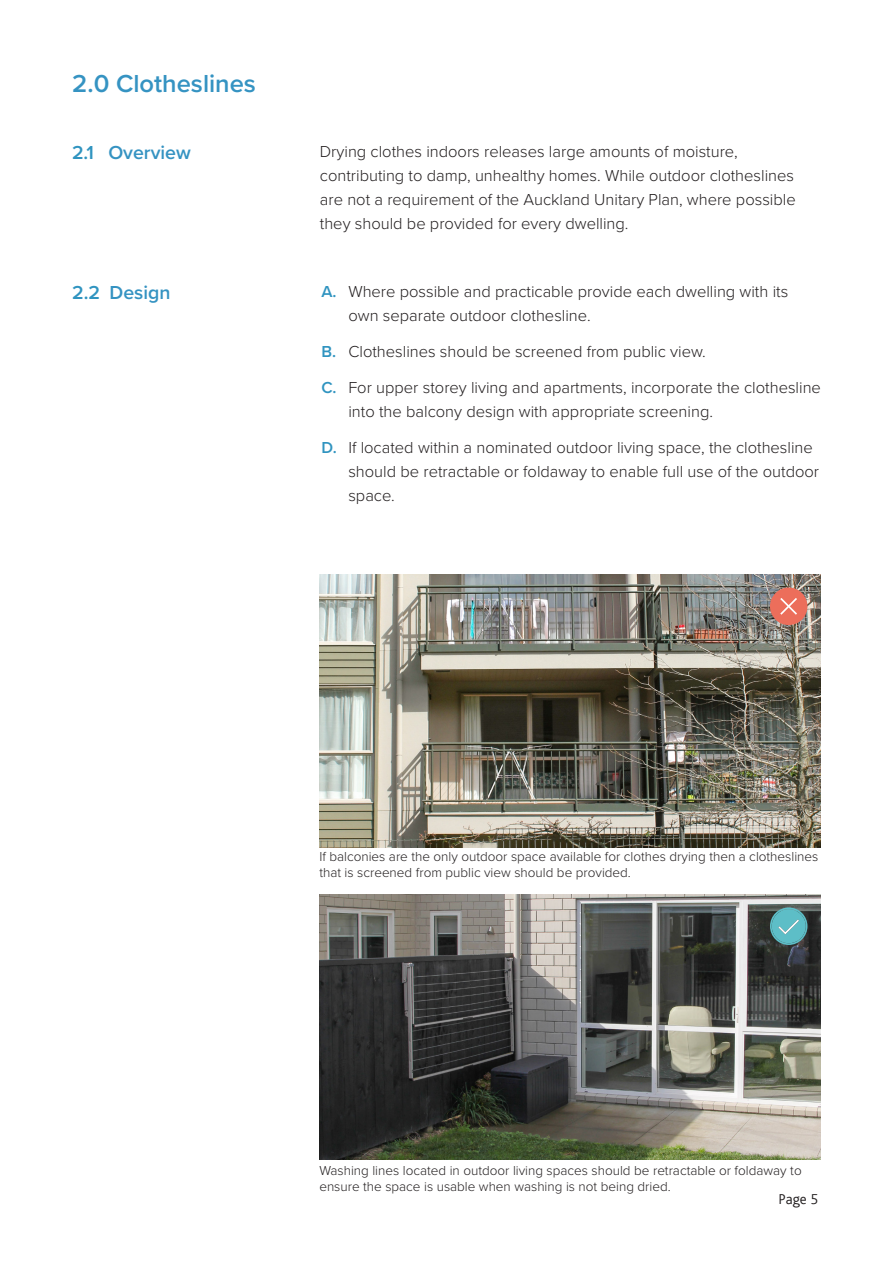
<style>
.page{position:relative;width:893px;height:1263px;background:#fff}
.page>*{position:absolute;margin:0;border:0;box-sizing:border-box;transform-origin:0 0}
.DE_Sub_Heading{font:600 25.5px "Proxima Nova";color:#3593c2}
.Paragraph_Style_3{font:600 19.5px "Proxima Nova";color:#3593c2}
.t1{font:600 19.5px "Proxima Nova";color:#3094c0}
.t2{font:300 16.5px/24px "Proxima Nova";color:#231f20}
.t3{font:300 15px "AC Bliss";color:#231f20}
.DE_Caption{font:300 13.5px/16.2px "Proxima Nova";color:#231f20}
.s1{font-weight:600;color:#3094c0}
</style>
<div class="page">
<img style="left:319px;top:894px;width:502px;height:266px">
<svg style="left:770px;top:907px;width:37px;height:38px"></svg>
<img style="left:319px;top:574px;width:502px;height:273px">
<div style="left:770px;top:587px;width:37px;height:38px;background:#ec6e5b;border-radius:50%"></div>
<svg style="left:780px;top:598px;width:17px;height:17px"></svg>
<p class="DE_Sub_Heading" style="left:72px;top:65px;width:185px">2.0 Clotheslines</p>
<p class="t1" style="left:72px;top:138px;width:24px">2.1</p>
<p class="Paragraph_Style_3" style="left:108px;top:138px;width:84px">Overview</p>
<p class="t2" style="left:320px;top:139px;width:477px">Drying clothes indoors releases large amounts of moisture, contributing to damp, unhealthy homes. While outdoor clotheslines are not a requirement of the Auckland Unitary Plan, where possible they should be provided for every dwelling.</p>
<p class="t1" style="left:72px;top:278px;width:29px">2.2</p>
<p class="Paragraph_Style_3" style="left:110px;top:278px;width:62px">Design</p>
<p class="t2" style="left:348px;top:278px;width:441px;text-indent:-27px"><span class="s1">A.</span> Where possible and practicable provide each dwelling with its own separate outdoor clothesline.</p>
<p class="t2" style="left:321px;top:338px;width:386px"><span class="s1">B.</span> Clotheslines should be screened from public view.</p>
<p class="t2" style="left:348px;top:374px;width:474px;text-indent:-27px"><span class="s1">C.</span> For upper storey living and apartments, incorporate the clothesline into the balcony design with appropriate screening.</p>
<p class="t2" style="left:348px;top:434px;width:472px;text-indent:-27px"><span class="s1">D.</span> If located within a nominated outdoor living space, the clothesline should be retractable or foldaway to enable full use of the outdoor space.</p>
<p class="DE_Caption" style="left:319px;top:847px;width:500px">If balconies are the only outdoor space available for clothes drying then a clotheslines that is screened from public view should be provided.</p>
<p class="DE_Caption" style="left:319px;top:1161px;width:484px">Washing lines located in outdoor living spaces should be retractable or foldaway to ensure the space is usable when washing is not being dried.</p>
<p class="t3" style="left:779px;top:1191px;width:41px">Page 5</p>
</div>
